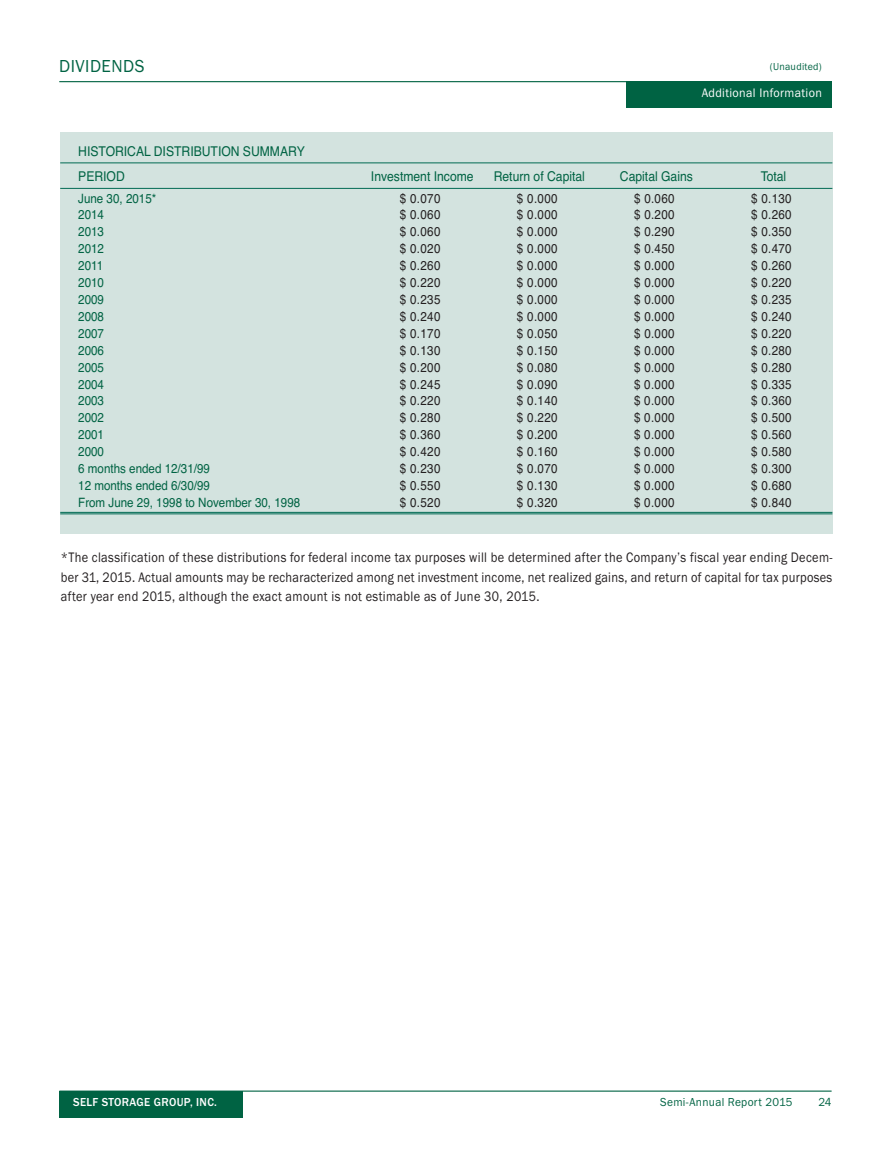
<style>
.page{position:relative;width:891px;height:1161px;background:#fff}
.page>*{position:absolute;margin:0;border:0;box-sizing:border-box;transform-origin:0 0}
.t1{font:18px "Franklin Gothic";letter-spacing:.03em;color:#006343;scale:.95 1}
.t2{font:14.25px/19.5px "Franklin Gothic";letter-spacing:.03em;color:#231f20;text-align:justify;scale:.87 1}
.t3{font:13.5px/25.7px "Helvetica";color:#006343;scale:.9 1}
.t4{font:12.9px "Helvetica";letter-spacing:.03em;color:#231f20;scale:.9 1}
.t5{font:12.9px "Helvetica";color:#006343;scale:.9 1}
.t6{font:12.75px "Franklin Gothic";letter-spacing:.03em;color:#fff;scale:.95 1}
.t7{font:12px "Franklin Gothic";letter-spacing:.03em;color:#006343;scale:.95 1}
.t8{font:500 12px "Franklin Gothic";letter-spacing:.03em;color:#fff;scale:.95 1}
.t9{font:10.5px "Franklin Gothic";letter-spacing:.03em;color:#006343;scale:.95 1}
</style>
<div class="page">
<div style="left:60px;top:133px;width:772px;height:401px;background:#d3e3df"></div>
<hr style="left:60px;top:163px;width:772px;height:1px;background:#006a53">
<hr style="left:60px;top:188px;width:772px;height:1px;background:#006a53">
<hr style="left:60px;top:512px;width:772px;height:1px;background:#006a53">
<hr style="left:60px;top:513px;width:772px;height:1px;background:#006a53">
<hr style="left:59px;top:81px;width:772px;height:1px;background:#006343">
<div style="left:626px;top:81px;width:205px;height:27px;background:#006343"></div>
<div style="left:59px;top:1091px;width:184px;height:27px;background:#006343"></div>
<hr style="left:59px;top:1091px;width:773px;height:1px;background:#006343">
<h1 class="t1" style="left:59px;top:55px;width:91px">DIVIDENDS</h1>
<p class="t3" style="left:78px;top:138px;width:253px">HISTORICAL DISTRIBUTION SUMMARY<br>PERIOD</p>
<p class="t9" style="left:770px;top:60px;width:56px">(Unaudited)</p>
<p class="t6" style="left:702px;top:85px;width:128px">Additional Information</p>
<p class="t3" style="left:371px;top:164px;width:116px">Investment Income</p>
<p class="t3" style="left:494px;top:164px;width:103px">Return of Capital</p>
<p class="t3" style="left:620px;top:164px;width:83px">Capital Gains</p>
<p class="t3" style="left:761px;top:164px;width:30px">Total</p>
<p class="t5" style="left:78px;top:191px;width:88px">June 30, 2015*</p>
<p class="t4" style="left:400px;top:191px;width:47px">$ 0.070</p>
<p class="t4" style="left:517px;top:191px;width:47px">$ 0.000</p>
<p class="t4" style="left:634px;top:191px;width:47px">$ 0.060</p>
<p class="t4" style="left:751px;top:191px;width:47px">$ 0.130</p>
<p class="t5" style="left:78px;top:207px;width:30px">2014</p>
<p class="t4" style="left:400px;top:207px;width:47px">$ 0.060</p>
<p class="t4" style="left:517px;top:207px;width:47px">$ 0.000</p>
<p class="t4" style="left:634px;top:207px;width:47px">$ 0.200</p>
<p class="t4" style="left:751px;top:207px;width:47px">$ 0.260</p>
<p class="t5" style="left:78px;top:224px;width:30px">2013</p>
<p class="t4" style="left:400px;top:224px;width:47px">$ 0.060</p>
<p class="t4" style="left:517px;top:224px;width:47px">$ 0.000</p>
<p class="t4" style="left:634px;top:224px;width:47px">$ 0.290</p>
<p class="t4" style="left:751px;top:224px;width:47px">$ 0.350</p>
<p class="t5" style="left:78px;top:241px;width:30px">2012</p>
<p class="t4" style="left:400px;top:241px;width:47px">$ 0.020</p>
<p class="t4" style="left:517px;top:241px;width:47px">$ 0.000</p>
<p class="t4" style="left:634px;top:241px;width:47px">$ 0.450</p>
<p class="t4" style="left:751px;top:241px;width:47px">$ 0.470</p>
<p class="t5" style="left:78px;top:258px;width:29px">2011</p>
<p class="t4" style="left:400px;top:258px;width:47px">$ 0.260</p>
<p class="t4" style="left:517px;top:258px;width:47px">$ 0.000</p>
<p class="t4" style="left:634px;top:258px;width:47px">$ 0.000</p>
<p class="t4" style="left:751px;top:258px;width:47px">$ 0.260</p>
<p class="t5" style="left:78px;top:275px;width:30px">2010</p>
<p class="t4" style="left:400px;top:275px;width:47px">$ 0.220</p>
<p class="t4" style="left:517px;top:275px;width:47px">$ 0.000</p>
<p class="t4" style="left:634px;top:275px;width:47px">$ 0.000</p>
<p class="t4" style="left:751px;top:275px;width:47px">$ 0.220</p>
<p class="t5" style="left:78px;top:292px;width:30px">2009</p>
<p class="t4" style="left:400px;top:292px;width:47px">$ 0.235</p>
<p class="t4" style="left:517px;top:292px;width:47px">$ 0.000</p>
<p class="t4" style="left:634px;top:292px;width:47px">$ 0.000</p>
<p class="t4" style="left:751px;top:292px;width:47px">$ 0.235</p>
<p class="t5" style="left:78px;top:309px;width:30px">2008</p>
<p class="t4" style="left:400px;top:309px;width:47px">$ 0.240</p>
<p class="t4" style="left:517px;top:309px;width:47px">$ 0.000</p>
<p class="t4" style="left:634px;top:309px;width:47px">$ 0.000</p>
<p class="t4" style="left:751px;top:309px;width:47px">$ 0.240</p>
<p class="t5" style="left:78px;top:326px;width:30px">2007</p>
<p class="t4" style="left:400px;top:326px;width:47px">$ 0.170</p>
<p class="t4" style="left:517px;top:326px;width:47px">$ 0.050</p>
<p class="t4" style="left:634px;top:326px;width:47px">$ 0.000</p>
<p class="t4" style="left:751px;top:326px;width:47px">$ 0.220</p>
<p class="t5" style="left:78px;top:343px;width:30px">2006</p>
<p class="t4" style="left:400px;top:343px;width:47px">$ 0.130</p>
<p class="t4" style="left:517px;top:343px;width:47px">$ 0.150</p>
<p class="t4" style="left:634px;top:343px;width:47px">$ 0.000</p>
<p class="t4" style="left:751px;top:343px;width:47px">$ 0.280</p>
<p class="t5" style="left:78px;top:360px;width:30px">2005</p>
<p class="t4" style="left:400px;top:360px;width:47px">$ 0.200</p>
<p class="t4" style="left:517px;top:360px;width:47px">$ 0.080</p>
<p class="t4" style="left:634px;top:360px;width:47px">$ 0.000</p>
<p class="t4" style="left:751px;top:360px;width:47px">$ 0.280</p>
<p class="t5" style="left:78px;top:377px;width:30px">2004</p>
<p class="t4" style="left:400px;top:377px;width:47px">$ 0.245</p>
<p class="t4" style="left:517px;top:377px;width:47px">$ 0.090</p>
<p class="t4" style="left:634px;top:377px;width:47px">$ 0.000</p>
<p class="t4" style="left:751px;top:377px;width:47px">$ 0.335</p>
<p class="t5" style="left:78px;top:393px;width:30px">2003</p>
<p class="t4" style="left:400px;top:393px;width:47px">$ 0.220</p>
<p class="t4" style="left:517px;top:393px;width:47px">$ 0.140</p>
<p class="t4" style="left:634px;top:393px;width:47px">$ 0.000</p>
<p class="t4" style="left:751px;top:393px;width:47px">$ 0.360</p>
<p class="t5" style="left:78px;top:410px;width:30px">2002</p>
<p class="t4" style="left:400px;top:410px;width:47px">$ 0.280</p>
<p class="t4" style="left:517px;top:410px;width:47px">$ 0.220</p>
<p class="t4" style="left:634px;top:410px;width:47px">$ 0.000</p>
<p class="t4" style="left:751px;top:410px;width:47px">$ 0.500</p>
<p class="t5" style="left:78px;top:427px;width:30px">2001</p>
<p class="t4" style="left:400px;top:427px;width:47px">$ 0.360</p>
<p class="t4" style="left:517px;top:427px;width:47px">$ 0.200</p>
<p class="t4" style="left:634px;top:427px;width:47px">$ 0.000</p>
<p class="t4" style="left:751px;top:427px;width:47px">$ 0.560</p>
<p class="t5" style="left:78px;top:444px;width:30px">2000</p>
<p class="t4" style="left:400px;top:444px;width:47px">$ 0.420</p>
<p class="t4" style="left:517px;top:444px;width:47px">$ 0.160</p>
<p class="t4" style="left:634px;top:444px;width:47px">$ 0.000</p>
<p class="t4" style="left:751px;top:444px;width:47px">$ 0.580</p>
<p class="t5" style="left:78px;top:461px;width:148px">6 months ended 12/31/99</p>
<p class="t4" style="left:400px;top:461px;width:47px">$ 0.230</p>
<p class="t4" style="left:517px;top:461px;width:47px">$ 0.070</p>
<p class="t4" style="left:634px;top:461px;width:47px">$ 0.000</p>
<p class="t4" style="left:751px;top:461px;width:47px">$ 0.300</p>
<p class="t5" style="left:78px;top:478px;width:148px">12 months ended 6/30/99</p>
<p class="t4" style="left:400px;top:478px;width:47px">$ 0.550</p>
<p class="t4" style="left:517px;top:478px;width:47px">$ 0.130</p>
<p class="t4" style="left:634px;top:478px;width:47px">$ 0.000</p>
<p class="t4" style="left:751px;top:478px;width:47px">$ 0.680</p>
<p class="t5" style="left:78px;top:495px;width:248px">From June 29, 1998 to November 30, 1998</p>
<p class="t4" style="left:400px;top:495px;width:47px">$ 0.520</p>
<p class="t4" style="left:517px;top:495px;width:47px">$ 0.320</p>
<p class="t4" style="left:634px;top:495px;width:47px">$ 0.000</p>
<p class="t4" style="left:751px;top:495px;width:47px">$ 0.840</p>
<p class="t2" style="left:61px;top:548px;width:889px">*The classification of these distributions for federal income tax purposes will be determined after the Company’s fiscal year ending Decem&shy;ber 31, 2015. Actual amounts may be recharacterized among net investment income, net realized gains, and return of capital for tax purposes after year end 2015, although the exact amount is not estimable as of June 30, 2015.</p>
<p class="t8" style="left:73px;top:1095px;width:153px">SELF STORAGE GROUP, INC.</p>
<p class="t7" style="left:660px;top:1095px;width:141px">Semi-Annual Report 2015</p>
<p class="t7" style="left:818px;top:1095px;width:15px">24</p>
</div>
